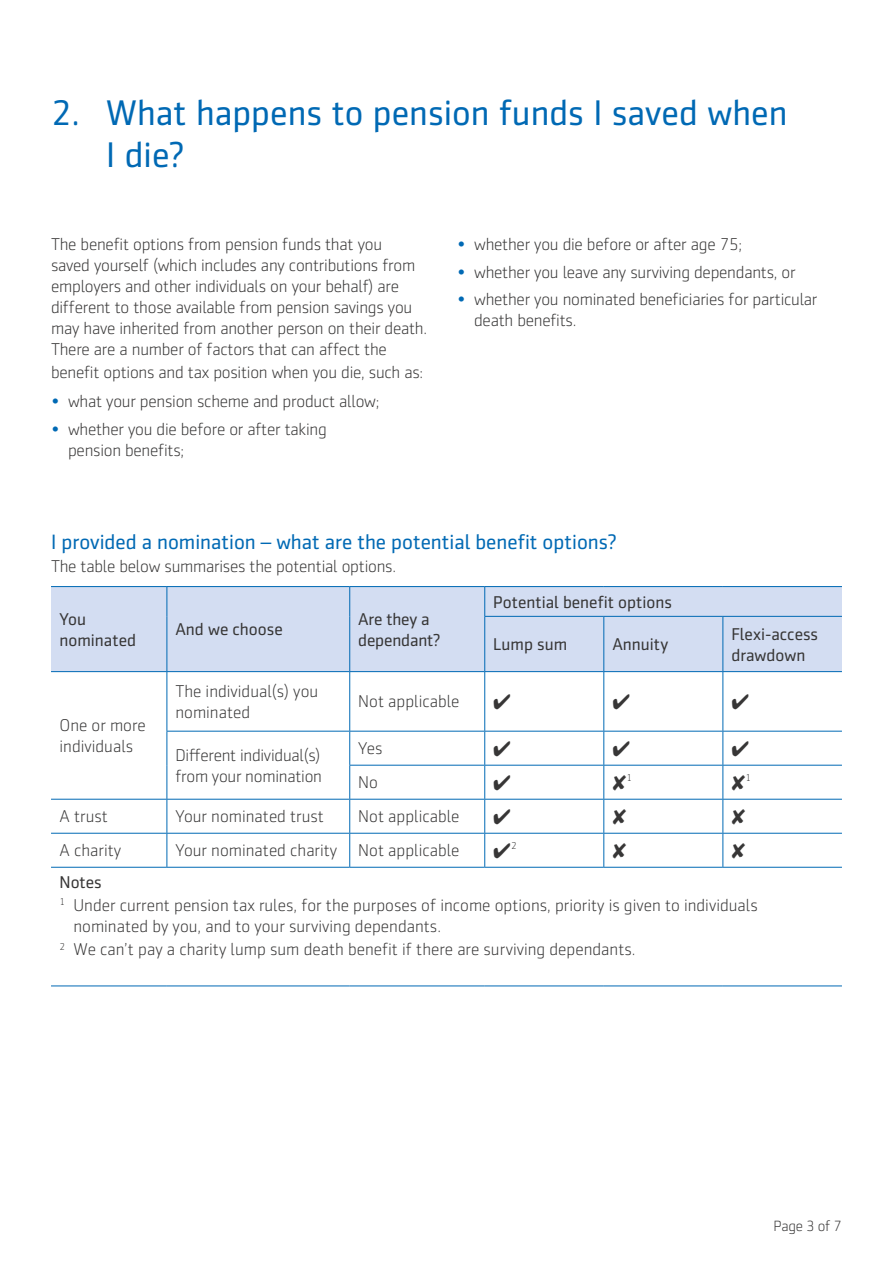
<style>
.page{position:relative;width:893px;height:1263px;background:#fff}
.page>*{position:absolute;margin:0;border:0;box-sizing:border-box;transform-origin:0 0}
.t1{font:36px/42px "Sentico Sans DT";color:#0069b4}
.t2{font:21px "Sentico Sans DT";color:#0069b4}
.t3{font:300 17.25px/21.8px "Sentico Sans DT";letter-spacing:-.015em;color:#373636}
.t4{font:17.25px/21px "Sentico Sans DT";color:#373636}
.t5{font:300 15px "Sentico Sans DT";letter-spacing:-.015em;color:#373636}
.t6{font:300 10.05px "Sentico Sans DT";color:#373636}
.s1{color:#0069b4}
.s2{font-weight:400}
</style>
<div class="page">
<hr style="left:51px;top:985px;width:116px;height:1px;background:#0069b4">
<hr style="left:167px;top:985px;width:183px;height:1px;background:#0069b4">
<hr style="left:350px;top:985px;width:135px;height:1px;background:#0069b4">
<hr style="left:485px;top:985px;width:119px;height:1px;background:#0069b4">
<hr style="left:604px;top:985px;width:119px;height:1px;background:#0069b4">
<hr style="left:723px;top:985px;width:119px;height:1px;background:#0069b4">
<div style="left:51px;top:587px;width:116px;height:85px;background:#d3ddf2"></div>
<div style="left:167px;top:587px;width:183px;height:85px;background:#d3ddf2"></div>
<div style="left:350px;top:587px;width:135px;height:85px;background:#d3ddf2"></div>
<div style="left:485px;top:587px;width:357px;height:29px;background:#d3ddf2"></div>
<div style="left:485px;top:616px;width:119px;height:56px;background:#d3ddf2"></div>
<div style="left:604px;top:616px;width:119px;height:56px;background:#d3ddf2"></div>
<div style="left:723px;top:616px;width:119px;height:56px;background:#d3ddf2"></div>
<hr style="left:51px;top:586px;width:116px;height:1px;background:#0069b4">
<hr style="left:167px;top:586px;width:183px;height:1px;background:#0069b4">
<svg style="left:167px;top:587px;width:1px;height:29px"></svg>
<hr style="left:350px;top:586px;width:135px;height:1px;background:#0069b4">
<svg style="left:349px;top:587px;width:1px;height:29px"></svg>
<hr style="left:485px;top:586px;width:119px;height:1px;background:#0069b4">
<svg style="left:484px;top:587px;width:1px;height:29px"></svg>
<hr style="left:604px;top:586px;width:119px;height:1px;background:#0069b4">
<hr style="left:723px;top:586px;width:119px;height:1px;background:#0069b4">
<hr style="left:167px;top:616px;width:1px;height:55px;background:#0069b4">
<hr style="left:349px;top:616px;width:1px;height:55px;background:#0069b4">
<hr style="left:484px;top:616px;width:120px;height:1px;background:#0069b4">
<hr style="left:484px;top:617px;width:1px;height:54px;background:#0069b4">
<hr style="left:604px;top:616px;width:119px;height:1px;background:#0069b4">
<hr style="left:603px;top:617px;width:1px;height:54px;background:#0069b4">
<hr style="left:723px;top:616px;width:119px;height:1px;background:#0069b4">
<hr style="left:722px;top:617px;width:1px;height:54px;background:#0069b4">
<hr style="left:51px;top:671px;width:116px;height:1px;background:#0069b4">
<hr style="left:167px;top:671px;width:183px;height:1px;background:#0069b4">
<hr style="left:167px;top:672px;width:1px;height:59px;background:#0069b4">
<hr style="left:350px;top:671px;width:135px;height:1px;background:#0069b4">
<hr style="left:349px;top:672px;width:1px;height:59px;background:#0069b4">
<hr style="left:485px;top:671px;width:119px;height:1px;background:#0069b4">
<hr style="left:484px;top:672px;width:1px;height:59px;background:#0069b4">
<hr style="left:604px;top:671px;width:119px;height:1px;background:#0069b4">
<hr style="left:603px;top:672px;width:1px;height:59px;background:#0069b4">
<hr style="left:723px;top:671px;width:119px;height:1px;background:#0069b4">
<hr style="left:722px;top:672px;width:1px;height:59px;background:#0069b4">
<hr style="left:167px;top:731px;width:183px;height:1px;background:#0069b4">
<hr style="left:167px;top:731px;width:1px;height:34px;background:#0069b4">
<hr style="left:167px;top:765px;width:1px;height:34px;background:#0069b4">
<hr style="left:350px;top:731px;width:135px;height:1px;background:#0069b4">
<hr style="left:349px;top:731px;width:1px;height:34px;background:#0069b4">
<hr style="left:485px;top:731px;width:119px;height:1px;background:#0069b4">
<hr style="left:484px;top:731px;width:1px;height:34px;background:#0069b4">
<hr style="left:604px;top:731px;width:119px;height:1px;background:#0069b4">
<hr style="left:603px;top:731px;width:1px;height:34px;background:#0069b4">
<hr style="left:723px;top:731px;width:119px;height:1px;background:#0069b4">
<hr style="left:722px;top:731px;width:1px;height:34px;background:#0069b4">
<hr style="left:349px;top:765px;width:136px;height:1px;background:#0069b4">
<hr style="left:349px;top:765px;width:1px;height:34px;background:#0069b4">
<hr style="left:485px;top:765px;width:119px;height:1px;background:#0069b4">
<hr style="left:484px;top:765px;width:1px;height:34px;background:#0069b4">
<hr style="left:604px;top:765px;width:119px;height:1px;background:#0069b4">
<hr style="left:603px;top:765px;width:1px;height:34px;background:#0069b4">
<hr style="left:723px;top:765px;width:119px;height:1px;background:#0069b4">
<hr style="left:722px;top:765px;width:1px;height:34px;background:#0069b4">
<hr style="left:51px;top:799px;width:116px;height:1px;background:#0069b4">
<hr style="left:167px;top:799px;width:183px;height:1px;background:#0069b4">
<hr style="left:167px;top:799px;width:1px;height:34px;background:#0069b4">
<hr style="left:350px;top:799px;width:135px;height:1px;background:#0069b4">
<hr style="left:349px;top:799px;width:1px;height:34px;background:#0069b4">
<hr style="left:485px;top:799px;width:119px;height:1px;background:#0069b4">
<hr style="left:484px;top:799px;width:1px;height:34px;background:#0069b4">
<hr style="left:604px;top:799px;width:119px;height:1px;background:#0069b4">
<hr style="left:603px;top:799px;width:1px;height:34px;background:#0069b4">
<hr style="left:723px;top:799px;width:119px;height:1px;background:#0069b4">
<hr style="left:722px;top:799px;width:1px;height:34px;background:#0069b4">
<hr style="left:51px;top:833px;width:116px;height:1px;background:#0069b4">
<hr style="left:167px;top:833px;width:183px;height:1px;background:#0069b4">
<hr style="left:167px;top:833px;width:1px;height:34px;background:#0069b4">
<hr style="left:350px;top:833px;width:135px;height:1px;background:#0069b4">
<hr style="left:349px;top:833px;width:1px;height:34px;background:#0069b4">
<hr style="left:485px;top:833px;width:119px;height:1px;background:#0069b4">
<hr style="left:484px;top:833px;width:1px;height:34px;background:#0069b4">
<hr style="left:604px;top:833px;width:119px;height:1px;background:#0069b4">
<hr style="left:603px;top:833px;width:1px;height:34px;background:#0069b4">
<hr style="left:723px;top:833px;width:119px;height:1px;background:#0069b4">
<hr style="left:722px;top:833px;width:1px;height:34px;background:#0069b4">
<hr style="left:51px;top:867px;width:116px;height:1px;background:#0069b4">
<hr style="left:167px;top:867px;width:183px;height:1px;background:#0069b4">
<hr style="left:350px;top:867px;width:135px;height:1px;background:#0069b4">
<hr style="left:485px;top:867px;width:119px;height:1px;background:#0069b4">
<hr style="left:604px;top:867px;width:119px;height:1px;background:#0069b4">
<hr style="left:723px;top:867px;width:119px;height:1px;background:#0069b4">
<h1 class="t1" style="left:106px;top:92px;width:683px;text-indent:-55px">2. What happens to pension funds I saved when<br>I die?</h1>
<p class="t3" style="left:51px;top:234px;width:333px">The benefit options from pension funds that you</p>
<p class="t3" style="left:457px;top:234px;width:286px"><span class="s1">•</span> whether you die before or after age 75;</p>
<p class="t3" style="left:51px;top:255px;width:366px">saved yourself (which includes any contributions from</p>
<p class="t3" style="left:457px;top:261px;width:340px"><span class="s1">•</span> whether you leave any surviving dependants, or</p>
<p class="t3" style="left:51px;top:276px;width:349px">employers and other individuals on your behalf) are</p>
<p class="t3" style="left:457px;top:289px;width:362px"><span class="s1">•</span> whether you nominated beneficiaries for particular</p>
<p class="t3" style="left:51px;top:297px;width:363px">different to those available from pension savings you</p>
<p class="t3" style="left:474px;top:310px;width:104px">death benefits.</p>
<p class="t3" style="left:51px;top:318px;width:378px">may have inherited from another person on their death.<br>There are a number of factors that can affect the benefit options and tax position when you die, such as:</p>
<p class="t3" style="left:51px;top:391px;width:330px"><span class="s1">•</span> what your pension scheme and product allow;</p>
<p class="t3" style="left:68px;top:419px;width:260px;line-height:21px;text-indent:-17px"><span class="s1">•</span> whether you die before or after taking pension benefits;</p>
<p class="t2" style="left:51px;top:530px;width:567px">I provided a nomination – what are the potential beneft options?</p>
<p class="t3" style="left:51px;top:555px;width:346px">The table below summarises the potential options.</p>
<p class="t4" style="left:60px;top:608px;width:78px">You nominated</p>
<p class="t4" style="left:175px;top:619px;width:109px">And we choose</p>
<p class="t4" style="left:358px;top:608px;width:84px">Are they a dependant?</p>
<p class="t4" style="left:493px;top:591px;width:180px">Potential beneft options</p>
<p class="t4" style="left:493px;top:634px;width:76px">Lump sum</p>
<p class="t4" style="left:612px;top:634px;width:57px">Annuity</p>
<p class="t4" style="left:731px;top:623px;width:88px">Flexi-access drawdown</p>
<p class="t3" style="left:60px;top:714px;width:88px">One or more</p>
<p class="t3" style="left:60px;top:735px;width:75px">individuals</p>
<p class="t3" style="left:175px;top:681px;width:144px;line-height:21px">The individual(s) you nominated</p>
<p class="t3" style="left:358px;top:691px;width:103px">Not applicable</p>
<p class="t3" style="left:175px;top:744px;width:147px">Diferent individual(s)</p>
<p class="t3" style="left:358px;top:738px;width:26px">Yes</p>
<p class="t3" style="left:175px;top:765px;width:148px">from your nomination</p>
<p class="t3" style="left:358px;top:772px;width:21px">No</p>
<p class="t6" style="left:612px;top:773px;width:21px">✘1</p>
<p class="t6" style="left:731px;top:773px;width:21px">✘1</p>
<p class="t3" style="left:60px;top:806px;width:50px">A trust</p>
<p class="t3" style="left:175px;top:806px;width:150px">Your nominated trust</p>
<p class="t3" style="left:358px;top:806px;width:103px">Not applicable</p>
<p class="t3" style="left:60px;top:840px;width:63px">A charity</p>
<p class="t3" style="left:175px;top:840px;width:286px">Your nominated charity Not applicable</p>
<p class="t6" style="left:493px;top:841px;width:25px">✔2</p>
<p class="t3" style="left:60px;top:871px;width:700px;line-height:23.1px"><span class="s2">Notes<br></span><sup>1</sup> Under current pension tax rules, for the purposes of income options, priority is given to individuals</p>
<p class="t3" style="left:60px;top:915px;width:577px;line-height:23.1px;text-indent:14px">nominated by you, and to your surviving dependants.<br><sup>2</sup> We can’t pay a charity lump sum death beneft if there are surviving dependants.</p>
<p class="t5" style="left:773px;top:1218px;width:70px">Page 3 of 7</p>
</div>
